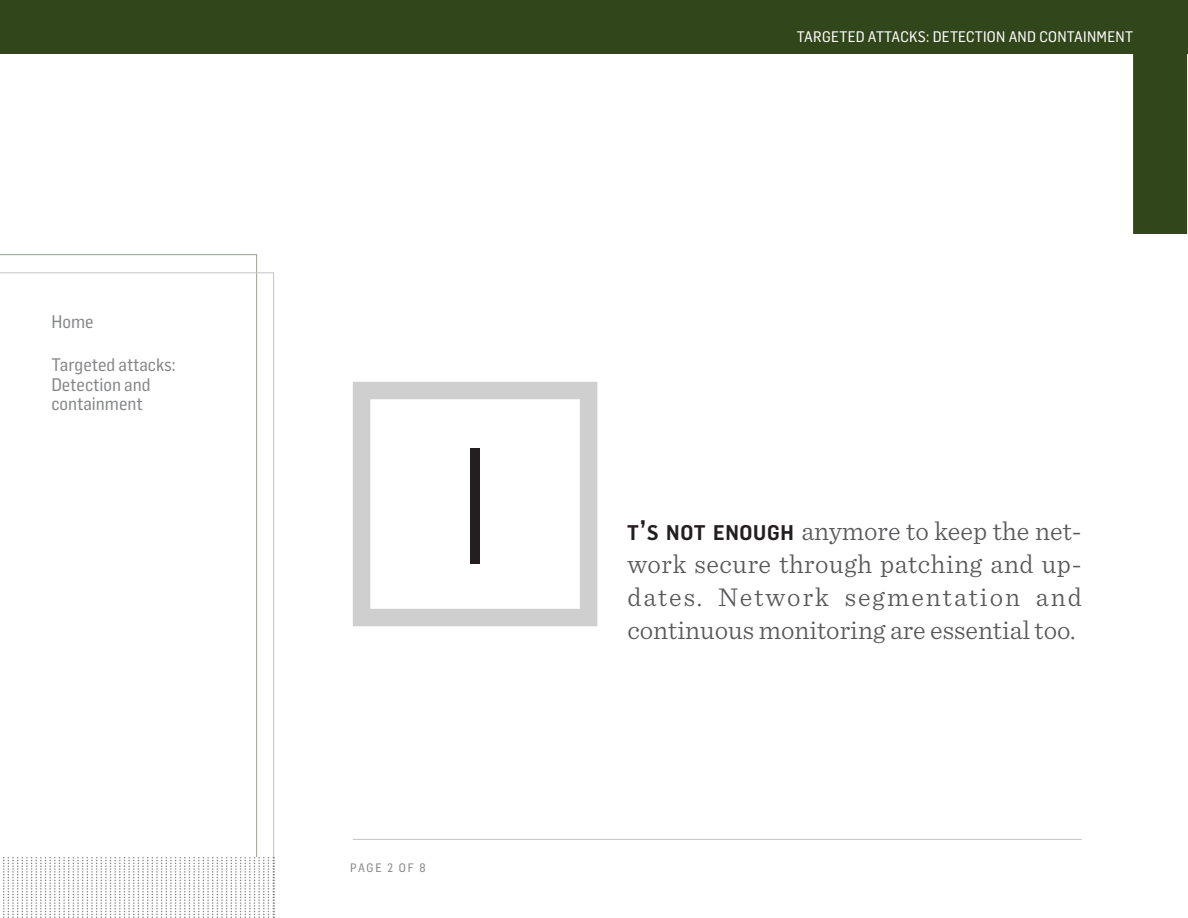
<style>
.page{position:relative;width:1188px;height:918px;background:#fff}
.page>*{position:absolute;margin:0;border:0;box-sizing:border-box;transform-origin:0 0}
.t1{font:300 162px "Flama Semicondensed";color:#231f20}
.Intro{font:300 27px/33px "Sentinel";color:#57585a;text-align:justify}
.t2{font:17.85px/19.5px "Flama Semicondensed Basic";color:#858688}
.t3{font:15px "Flama Semicondensed Basic";letter-spacing:.02em;color:#fff}
.t4{font:12px "Flama Semicondensed Basic";letter-spacing:.145em;color:#858688}
.s1{font-family:"Flama Semicondensed";font-weight:600;font-size:20.85px;color:#231f20}
.s2{font-family:"Flama Semicondensed";font-weight:600;font-size:27.75px;color:#231f20}
</style>
<div class="page">
<svg style="left:0;top:272px;width:274px;height:585px"></svg>
<hr style="left:353px;top:839px;width:728px;height:1px;background:#c3c4c6">
<div style="left:1133px;top:0;width:54px;height:234px;background:#32461b"></div>
<div style="left:0;top:0;width:1188px;height:54px;background:#32461b"></div>
<svg style="left:3px;top:857px;width:271px;height:61px"></svg>
<div style="left:353px;top:382px;width:244px;height:244px;border:17px solid #cfcfd0"></div>
<p class="t2" style="left:51px;top:311px;width:44px">Home</p>
<p class="t2" style="left:51px;top:354px;width:126px">Targeted attacks:<br>Detection and containment</p>
<p class="t3" style="left:797px;top:27px;width:338px">TARGETED ATTACKS: DETECTION AND CONTAINMENT</p>
<p class="t1" style="left:457px;top:403px;width:37px">I</p>
<p class="t4" style="left:350px;top:860px;width:77px">PAGE 2 OF 8</p>
<p class="Intro" style="left:627px;top:513px;width:456px"><span class="s1">T</span><span class="s2">’</span><span class="s1">S NOT ENOUGH</span> anymore to keep the net&shy;work secure through patching and up&shy;dates. Network segmentation and continuous monitoring are essential too.</p>
</div>
